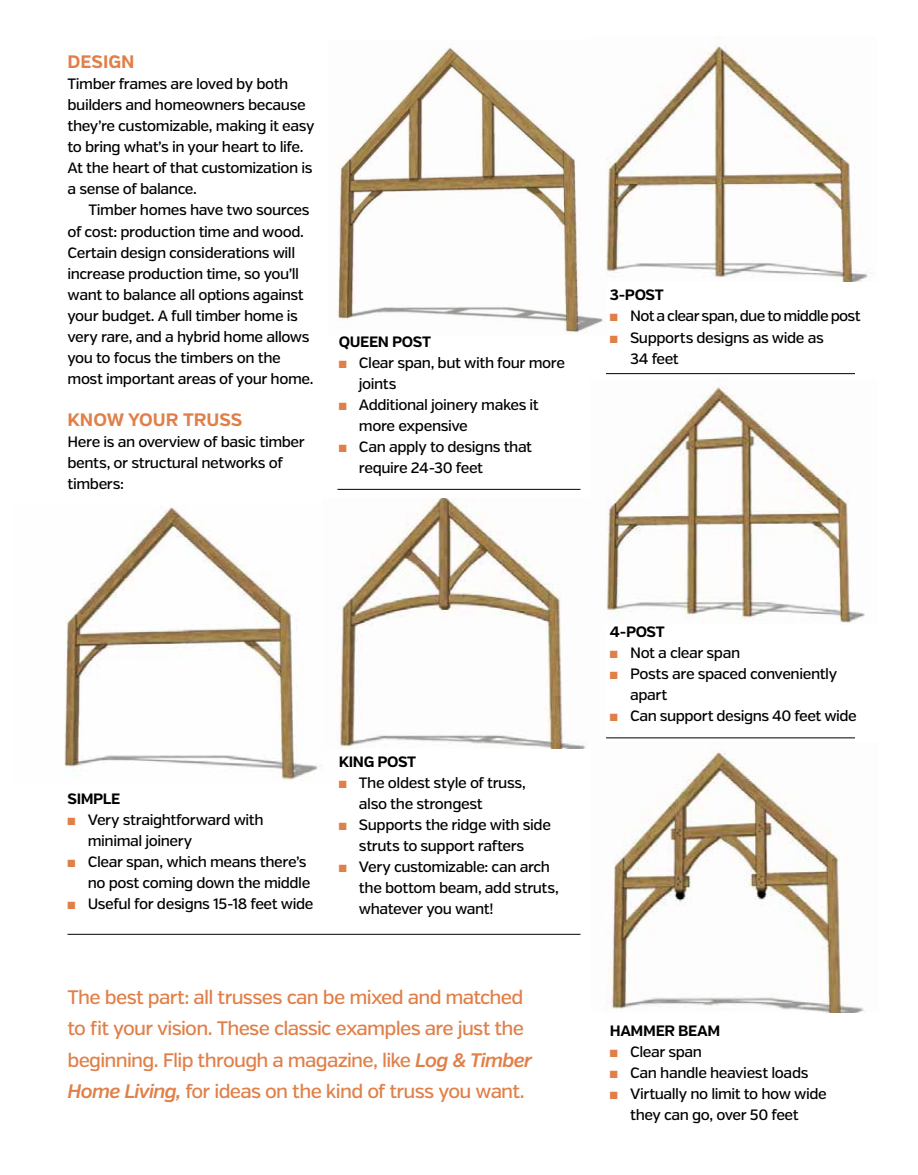
<style>
.page{position:relative;width:918px;height:1175px;background:#fff}
.page>*{position:absolute;margin:0;border:0;box-sizing:border-box;transform-origin:0 0}
.t1{font:500 19.5px/31.5px "Verb";letter-spacing:-.035em;color:#e07f48}
.t2{font:700 18px "Verb";color:#e07f48}
.t3{font:500 15px/21px "Verb";letter-spacing:-.03em;color:#000}
.t4{font:700 15px "Verb";letter-spacing:-.025em;color:#000}
.s1{color:#e07f48}
.s2{font-weight:600;font-style:italic}
</style>
<div class="page">
<img style="left:606px;top:387px;width:259px;height:236px">
<img style="left:64px;top:507px;width:257px;height:274px">
<img style="left:337px;top:47px;width:266px;height:286px">
<img style="left:337px;top:498px;width:249px;height:250px">
<img style="left:591px;top:43px;width:277px;height:239px">
<img style="left:605px;top:752px;width:259px;height:260px">
<hr style="left:68px;top:934px;width:512px;height:1px;background:#000">
<hr style="left:338px;top:489px;width:242px;height:1px;background:#000">
<hr style="left:606px;top:737px;width:249px;height:1px;background:#000">
<hr style="left:606px;top:373px;width:249px;height:1px;background:#000">
<p class="t2" style="left:68px;top:51px;width:69px">DESIGN</p>
<p class="t3" style="left:68px;top:74px;width:249px">Timber frames are loved by both builders and homeowners because they’re customizable, making it easy to bring what’s in your heart to life.<br>At the heart of that customization is a sense of balance.</p>
<p class="t3" style="left:68px;top:200px;width:248px;text-indent:21px">Timber homes have two sources of cost: production time and wood.<br>Certain design considerations will increase production time, so you’ll want to balance all options against your budget. A full timber home is very rare, and a hybrid home allows you to focus the timbers on the most important areas of your home.</p>
<p class="t2" style="left:68px;top:408px;width:176px">KNOW YOUR TRUSS</p>
<p class="t3" style="left:68px;top:431px;width:239px">Here is an overview of basic timber bents, or structural networks of timbers:</p>
<p class="t4" style="left:339px;top:332px;width:94px">QUEEN POST</p>
<p class="t3" style="left:359px;top:352px;width:208px;text-indent:-20px"><span class="s1">■</span> Clear span, but with four more joints</p>
<p class="t3" style="left:359px;top:394px;width:181px;text-indent:-20px"><span class="s1">■</span> Additional joinery makes it more expensive</p>
<p class="t3" style="left:359px;top:436px;width:175px;text-indent:-20px"><span class="s1">■</span> Can apply to designs that require 24-30 feet</p>
<p class="t4" style="left:610px;top:286px;width:56px">3-POST</p>
<p class="t3" style="left:610px;top:306px;width:252px"><span class="s1">■</span> Not a clear span, due to middle post</p>
<p class="t3" style="left:630px;top:327px;width:195px;text-indent:-20px"><span class="s1">■</span> Supports designs as wide as<br>34 feet</p>
<p class="t4" style="left:68px;top:789px;width:54px">SIMPLE</p>
<p class="t3" style="left:88px;top:809px;width:177px;text-indent:-20px"><span class="s1">■</span> Very straightforward with minimal joinery</p>
<p class="t3" style="left:68px;top:851px;width:244px;text-align:right"><span class="s1">■</span> Clear span, which means there’s no post coming down the middle</p>
<p class="t3" style="left:68px;top:893px;width:247px"><span class="s1">■</span> Useful for designs 15-18 feet wide</p>
<p class="t4" style="left:339px;top:752px;width:79px">KING POST</p>
<p class="t3" style="left:359px;top:772px;width:168px;text-indent:-20px"><span class="s1">■</span> The oldest style of truss, also the strongest</p>
<p class="t3" style="left:339px;top:814px;width:214px;text-align:center"><span class="s1">■</span> Supports the ridge with side struts to support rafters</p>
<p class="t3" style="left:359px;top:856px;width:201px;text-indent:-20px"><span class="s1">■</span> Very customizable: can arch the bottom beam, add struts, whatever you want!</p>
<h1 class="t1" style="left:68px;top:981px;width:466px">The best part: all trusses can be mixed and matched to fit your vision. These classic examples are just the beginning. Flip through a magazine, like <span class="s2">Log &amp; Timber Home Living,</span> for ideas on the kind of truss you want.</h1>
<p class="t4" style="left:610px;top:622px;width:57px">4-POST</p>
<p class="t3" style="left:610px;top:642px;width:132px"><span class="s1">■</span> Not a clear span</p>
<p class="t3" style="left:630px;top:663px;width:209px;text-indent:-20px"><span class="s1">■</span> Posts are spaced conveniently apart</p>
<p class="t3" style="left:610px;top:705px;width:248px"><span class="s1">■</span> Can support designs 40 feet wide</p>
<p class="t4" style="left:610px;top:1021px;width:112px">HAMMER BEAM</p>
<p class="t3" style="left:610px;top:1041px;width:94px"><span class="s1">■</span> Clear span</p>
<p class="t3" style="left:610px;top:1062px;width:200px"><span class="s1">■</span> Can handle heaviest loads</p>
<p class="t3" style="left:610px;top:1083px;width:219px;text-align:center"><span class="s1">■</span> Virtually no limit to how wide they can go, over 50 feet</p>
</div>
